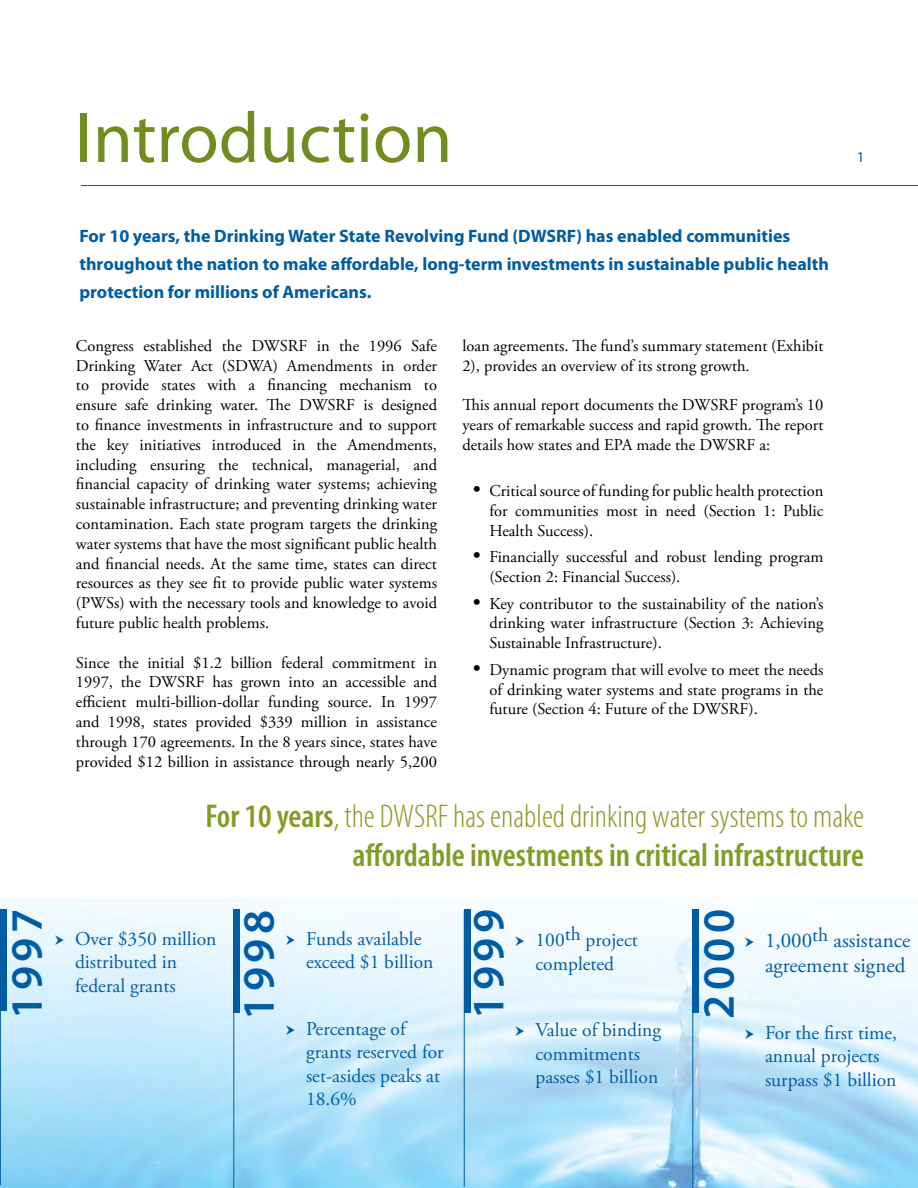
<style>
.page{position:relative;width:918px;height:1188px;background:#fff}
.page>*{position:absolute;margin:0;border:0;box-sizing:border-box;transform-origin:0 0}
.t1{font:72px "Myriad Pro";color:#738c1f}
.t2{font:600 45px "Myriad Pro";letter-spacing:.1em;color:#005da3}
.t3{font:600 condensed 33px/39px "Myriad Pro";color:#829d25;text-align:right}
.t4{font:21px/25.2px "Adobe Garamond Pro";color:#005da3}
.t5{font:19.5px/23.4px "Adobe Garamond Pro";color:#005da3}
.t6{font:700 18px/28.5px "Myriad Pro";color:#005da3}
.t7{font:16.5px/19.8px "Adobe Garamond Pro";color:#000;text-align:justify}
.s1{font-size:21px}
.s2{font-weight:300}
</style>
<div class="page">
<img style="left:0;top:898px;width:918px;height:290px">
<hr style="left:81px;top:185px;width:837px;height:1px;background:#005da3">
<hr style="left:233px;top:912px;width:1px;height:276px;background:#005da3">
<div style="left:233px;top:909px;width:6px;height:103px;background:#005da3"></div>
<div style="left:464px;top:910px;width:6px;height:103px;background:#005da3"></div>
<div style="left:1px;top:910px;width:6px;height:101px;background:#005da3"></div>
<div style="left:693px;top:909px;width:6px;height:103px;background:#005da3"></div>
<hr style="left:464px;top:910px;width:1px;height:277px;background:#005da3">
<hr style="left:692px;top:914px;width:1px;height:274px;background:#005da3">
<hr style="left:0;top:909px;width:1px;height:276px;background:#005da3">
<svg style="left:286px;top:935px;width:9px;height:10px"></svg>
<svg style="left:286px;top:1025px;width:9px;height:10px"></svg>
<svg style="left:516px;top:936px;width:8px;height:10px"></svg>
<svg style="left:516px;top:1026px;width:8px;height:10px"></svg>
<svg style="left:55px;top:935px;width:9px;height:10px"></svg>
<svg style="left:745px;top:937px;width:9px;height:10px"></svg>
<svg style="left:745px;top:1029px;width:9px;height:10px"></svg>
<p class="t2" style="left:-2px;top:1019px;width:111px;rotate:-90deg">1997</p>
<p class="t1" style="left:75px;top:93px;width:379px">Introduction</p>
<p class="t6" style="left:80px;top:221px;width:751px">For 10 years, the Drinking Water State Revolving Fund (DWSRF) has enabled communities throughout the nation to make affordable, long-term investments in sustainable public health protection for millions of Americans.</p>
<p class="t7" style="left:76px;top:336px;width:363px">Congress established the DWSRF in the 1996 Safe Drinking Water Act (SDWA) Amendments in order to provide states with a financing mechanism to ensure safe drinking water. The DWSRF is designed to finance investments in infrastructure and to support the key initiatives introduced in the Amendments, including ensuring the technical, managerial, and financial capacity of drinking water systems; achieving sustainable infrastructure; and preventing drinking water contamination. Each state program targets the drinking water systems that have the most significant public health and financial needs. At the same time, states can direct resources as they see fit to provide public water systems (PWSs) with the necessary tools and knowledge to avoid future public health problems.</p>
<p class="t7" style="left:76px;top:653px;width:363px">Since the initial $1.2 billion federal commitment in 1997, the DWSRF has grown into an accessible and efficient multi-billion-dollar funding source. In 1997 and 1998, states provided $339 million in assistance through 170 agreements. In the 8 years since, states have provided $12 billion in assistance through nearly 5,200</p>
<p class="t7" style="left:462px;top:336px;width:363px">loan agreements. The fund’s summary statement (Exhibit<br>2), provides an overview of its strong growth.</p>
<p class="t7" style="left:462px;top:396px;width:363px">This annual report documents the DWSRF program’s 10 years of remarkable success and rapid growth. The report details how states and EPA made the DWSRF a:</p>
<p class="t7" style="left:489px;top:482px;width:336px;text-indent:-16px"><span class="s1">•</span> Critical source of funding for public health protection for communities most in need (Section 1: Public Health Success).</p>
<p class="t7" style="left:489px;top:548px;width:336px;text-indent:-16px"><span class="s1">•</span> Financially successful and robust lending program (Section 2: Financial Success).</p>
<p class="t7" style="left:489px;top:594px;width:336px;text-indent:-16px"><span class="s1">•</span> Key contributor to the sustainability of the nation’s drinking water infrastructure (Section 3: Achieving Sustainable Infrastructure).</p>
<p class="t7" style="left:489px;top:660px;width:336px;text-indent:-16px"><span class="s1">•</span> Dynamic program that will evolve to meet the needs of drinking water systems and state programs in the future (Section 4: Future of the DWSRF).</p>
<p class="t3" style="left:205px;top:796px;width:660px">For 10 years<span class="s2">, the DWSRF has enabled drinking water systems to make </span>affordable investments in critical infrastructure</p>
<p class="t5" style="left:75px;top:928px;width:143px">Over $350 million distributed in federal grants</p>
<p class="t2" style="left:230px;top:1020px;width:111px;rotate:-90deg">1998</p>
<p class="t5" style="left:306px;top:928px;width:129px">Funds available exceed $1 billion</p>
<p class="t5" style="left:306px;top:1018px;width:139px">Percentage of grants reserved for set-asides peaks at<br>18.6%</p>
<p class="t2" style="left:460px;top:1019px;width:111px;rotate:-90deg">1999</p>
<p class="t5" style="left:536px;top:929px;width:104px">100th project completed</p>
<p class="t5" style="left:536px;top:1019px;width:127px">Value of binding commitments passes $1 billion</p>
<p class="t2" style="left:690px;top:1019px;width:111px;rotate:-90deg">2000</p>
<p class="t4" style="left:765px;top:929px;width:147px">1,000<sup>th</sup> assistance agreement signed</p>
<p class="t5" style="left:765px;top:1022px;width:133px">For the first time, annual projects surpass $1 billion</p>
</div>
